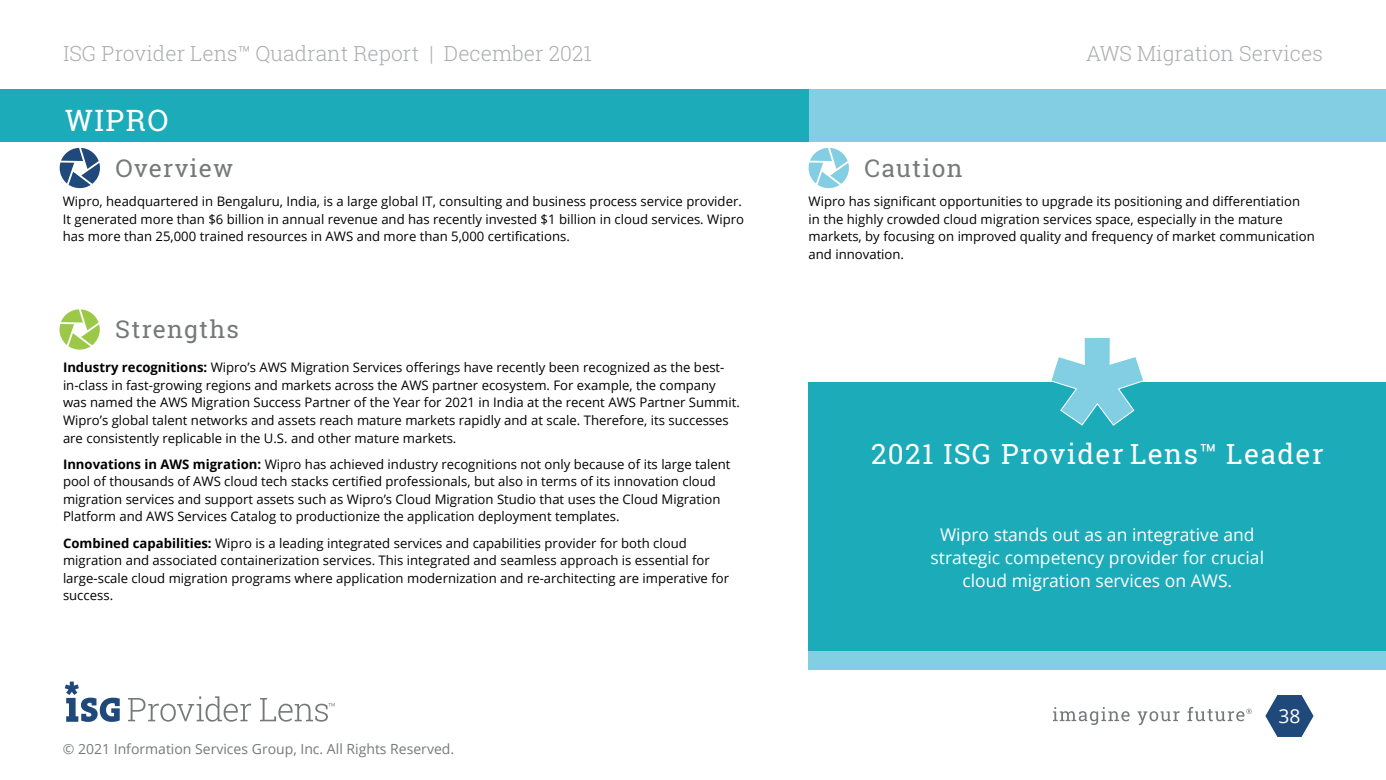
<style>
.page{position:relative;width:1386px;height:780px;background:#fff}
.page>*{position:absolute;margin:0;border:0;box-sizing:border-box;transform-origin:0 0}
.Body_Copy{font:29.75px "Roboto Slab";letter-spacing:.05em;color:#fff}
.Section_Title_Midtex{font:28px "Roboto Slab";letter-spacing:.05em;color:#fff}
.Body_Copy-2{font:24.5px "Roboto Slab";letter-spacing:.05em;color:#76797a}
.t1{font:300 21px "Roboto Slab";color:#abadb0}
.t2{font:19.25px "Open Sans";color:#fff}
.Body_Copy-3{font:17.5px/22.8px "Open Sans";color:#fff;text-align:center}
.Report_Cover_Title{font:14px "Open Sans";color:#76797a}
.Body_Copy-4{font:13.12px/17.5px "Open Sans";color:#000}
.s1{font-weight:700}
</style>
<div class="page">
<svg style="left:1053px;top:707px;width:77px;height:18px"></svg>
<svg style="left:1138px;top:711px;width:42px;height:14px"></svg>
<svg style="left:1187px;top:707px;width:65px;height:14px"></svg>
<svg style="left:128px;top:696px;width:123px;height:25px"></svg>
<svg style="left:260px;top:698px;width:75px;height:23px"></svg>
<svg style="left:65px;top:681px;width:55px;height:41px"></svg>
<svg style="left:1266px;top:695px;width:47px;height:42px"></svg>
<div style="left:809px;top:89px;width:577px;height:53px;background:#84cee3"></div>
<div style="left:0;top:89px;width:809px;height:53px;background:#1cabb9"></div>
<svg style="left:809px;top:148px;width:40px;height:40px"></svg>
<svg style="left:59px;top:309px;width:41px;height:40px"></svg>
<svg style="left:60px;top:148px;width:40px;height:40px"></svg>
<div style="left:809px;top:382px;width:577px;height:269px;background:#1cabb9"></div>
<div style="left:809px;top:651px;width:577px;height:18px;background:#82cfe3"></div>
<svg style="left:1051px;top:337px;width:92px;height:89px"></svg>
<p class="t1" style="left:63px;top:39px;width:530px">ISG Provider Lens™ Quadrant Report | December 2021</p>
<p class="Body_Copy" style="left:65px;top:100px;width:105px">WIPRO</p>
<p class="Body_Copy-2" style="left:116px;top:151px;width:120px">Overview</p>
<p class="Body_Copy-4" style="left:63px;top:192px;width:683px">Wipro, headquartered in Bengaluru, India, is a large global IT, consulting and business process service provider.<br>It generated more than $6 billion in annual revenue and has recently invested $1 billion in cloud services. Wipro has more than 25,000 trained resources in AWS and more than 5,000 certifications.</p>
<p class="Body_Copy-2" style="left:115px;top:312px;width:125px">Strengths</p>
<p class="Body_Copy-4" style="left:63px;top:358px;width:678px"><span class="s1">Industry recognitions:</span> Wipro’s AWS Migration Services offerings have recently been recognized as the best&shy;in-class in fast-growing regions and markets across the AWS partner ecosystem. For example, the company was named the AWS Migration Success Partner of the Year for 2021 in India at the recent AWS Partner Summit.<br>Wipro’s global talent networks and assets reach mature markets rapidly and at scale. Therefore, its successes are consistently replicable in the U.S. and other mature markets.</p>
<p class="Body_Copy-4" style="left:63px;top:455px;width:669px"><span class="s1">Innovations in AWS migration:</span> Wipro has achieved industry recognitions not only because of its large talent pool of thousands of AWS cloud tech stacks certified professionals, but also in terms of its innovation cloud migration services and support assets such as Wipro’s Cloud Migration Studio that uses the Cloud Migration Platform and AWS Services Catalog to productionize the application deployment templates.</p>
<p class="Body_Copy-4" style="left:63px;top:533px;width:668px"><span class="s1">Combined capabilities:</span> Wipro is a leading integrated services and capabilities provider for both cloud migration and associated containerization services. This integrated and seamless approach is essential for large-scale cloud migration programs where application modernization and re-architecting are imperative for success.</p>
<p class="Report_Cover_Title" style="left:63px;top:739px;width:393px">© 2021 Information Services Group, Inc. All Rights Reserved.</p>
<p class="Body_Copy-2" style="left:864px;top:151px;width:100px">Caution</p>
<p class="t1" style="left:1086px;top:39px;width:238px">AWS Migration Services</p>
<p class="Body_Copy-4" style="left:809px;top:192px;width:508px">Wipro has significant opportunities to upgrade its positioning and differentiation<br>in the highly crowded cloud migration services space, especially in the mature markets, by focusing on improved quality and frequency of market communication and innovation.</p>
<p class="Section_Title_Midtex" style="left:871px;top:434px;width:454px">2021 ISG Provider Lens™ Leader</p>
<p class="Body_Copy-3" style="left:931px;top:523px;width:335px">Wipro stands out as an integrative and strategic competency provider for crucial cloud migration services on AWS.</p>
<p class="t2" style="left:1279px;top:701px;width:24px">38</p>
</div>
